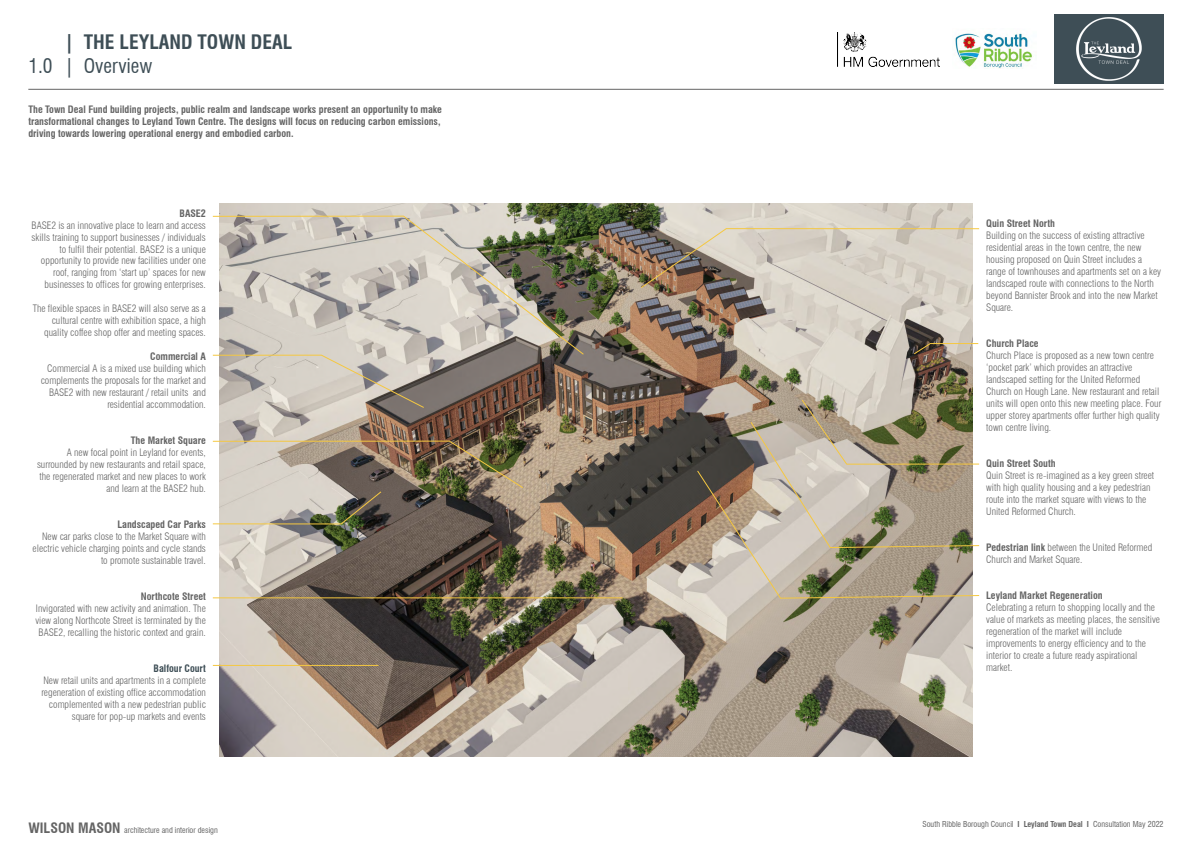
<style>
.page{position:relative;width:1192px;height:842px;background:#fff}
.page>*{position:absolute;margin:0;border:0;box-sizing:border-box;transform-origin:0 0}
.t1{font:700 condensed 19.5px "Swiss 721 BT";color:#3e4e56}
.t2{font:condensed 19.5px "Swiss 721 BT";color:#3e4e56}
.t3{font:300 condensed 10px/11.9px "Swiss 721 BT";color:#646464;text-align:right}
.t4{font:700 condensed 10px/12px "Swiss 721 BT";color:#646464}
.t5{font:700 condensed 10px "Swiss 721 BT";color:#3e4e56}
.t6{font:condensed 8px "Swiss 721 BT";color:#646464}
.s1{font-weight:700}
.s2{font-weight:700;font-size:14px}
</style>
<div class="page">
<hr style="left:28px;top:89px;width:1136px;height:1px;background:#646464">
<img style="left:954px;top:33px;width:78px;height:35px">
<div style="left:1054px;top:14px;width:110px;height:70px;background:#3e4e56"></div>
<img style="left:1077px;top:17px;width:64px;height:64px">
<img style="left:837px;top:33px;width:102px;height:34px">
<img style="left:220px;top:204px;width:752px;height:553px">
<svg style="left:212px;top:215px;width:373px;height:141px;background:#bab5aa"></svg>
<svg style="left:212px;top:354px;width:213px;height:55px;background:#c6bfb5"></svg>
<img style="left:212px;top:440px;width:312px;height:85px">
<hr style="left:213px;top:597px;width:410px;height:1px;background:#f5c841">
<hr style="left:213px;top:665px;width:166px;height:1px;background:#f5c841">
<svg style="left:640px;top:228px;width:340px;height:61px;background:#c4baae"></svg>
<svg style="left:913px;top:343px;width:66px;height:12px"></svg>
<svg style="left:696px;top:399px;width:284px;height:200px;background:#aaa08d"></svg>
<h1 class="t1" style="left:64px;top:34px;width:229px">| THE LEYLAND TOWN DEAL</h1>
<h1 class="t2" style="left:28px;top:58px;width:125px">1.0 | Overview</h1>
<p class="t4" style="left:28px;top:105px;width:415px">The Town Deal Fund building projects, public realm and landscape works present an opportunity to make transformational changes to Leyland Town Centre. The designs will focus on reducing carbon emissions, driving towards lowering operational energy and embodied carbon.</p>
<p class="t4" style="left:180px;top:208px;width:28px">BASE2</p>
<p class="t3" style="left:32px;top:220px;width:176px">BASE2 is an innovative place to learn and access skills training to support businesses / individuals to fulfil their potential. BASE2 is a unique opportunity to provide new facilities under one roof, ranging from ‘start up’ spaces for new businesses to offices for growing enterprises.</p>
<p class="t3" style="left:33px;top:304px;width:175px">The flexible spaces in BASE2 will also serve as a cultural centre with exhibition space, a high quality coffee shop offer and meeting spaces.</p>
<p class="t4" style="left:150px;top:352px;width:57px">Commercial A</p>
<p class="t3" style="left:41px;top:364px;width:167px">Commercial A is a mixed use building which complements the proposals for the market and BASE2 with new restaurant / retail units and residential accommodation.</p>
<p class="t4" style="left:131px;top:436px;width:77px">The Market Square</p>
<p class="t3" style="left:37px;top:448px;width:170px">A new focal point in Leyland for events, surrounded by new restaurants and retail space, the regenerated market and new places to work and learn at the BASE2 hub.</p>
<p class="t4" style="left:118px;top:519px;width:90px">Landscaped Car Parks</p>
<p class="t3" style="left:33px;top:531px;width:175px">New car parks close to the Market Square with electric vehicle charging points and cycle stands to promote sustainable travel.</p>
<p class="t4" style="left:141px;top:591px;width:67px">Northcote Street</p>
<p class="t3" style="left:35px;top:603px;width:172px;text-align:center">Invigorated with new activity and animation. The view along Northcote Street is terminated by the<br>BASE2, recalling the historic context and grain.</p>
<p class="t5" style="left:154px;top:664px;width:54px">Balfour Court</p>
<p class="t3" style="left:42px;top:675px;width:166px">New retail units and apartments in a complete regeneration of existing office accommodation complemented with a new pedestrian public square for pop-up markets and events</p>
<p class="t4" style="left:986px;top:219px;width:70px">Quin Street North</p>
<p class="t3" style="left:986px;top:231px;width:176px;text-align:left">Building on the success of existing attractive residential areas in the town centre, the new housing proposed on Quin Street includes a range of townhouses and apartments set on a key landscaped route with connections to the North beyond Bannister Brook and into the new Market Square.</p>
<p class="t4" style="left:986px;top:338px;width:54px">Church Place</p>
<p class="t3" style="left:986px;top:350px;width:177px;text-align:left">Church Place is proposed as a new town centre ‘pocket park’ which provides an attractive landscaped setting for the United Reformed Church on Hough Lane. New restaurant and retail units will open onto this new meeting place. Four upper storey apartments offer further high quality town centre living.</p>
<p class="t4" style="left:986px;top:458px;width:71px">Quin Street South</p>
<p class="t3" style="left:986px;top:470px;width:169px;text-align:left">Quin Street is re-imagined as a key green street with high quality housing and a key pedestrian route into the market square with views to the United Reformed Church.</p>
<p class="t3" style="left:986px;top:542px;width:168px;text-align:left"><span class="s1">Pedestrian link</span> between the United Reformed<br>Church and Market Square.</p>
<p class="t4" style="left:986px;top:590px;width:118px">Leyland Market Regeneration</p>
<p class="t3" style="left:986px;top:602px;width:175px;text-align:left">Celebrating a return to shopping locally and the value of markets as meeting places, the sensitive regeneration of the market will include improvements to energy efficiency and to the interior to create a future ready aspirational market.</p>
<p class="t6" style="left:28px;top:827px;width:191px"><span class="s2">WILSON MASON</span> architecture and interior design</p>
<p class="t6" style="left:922px;top:821px;width:243px">South Ribble Borough Council <span class="s1">I Leyland Town Deal I</span> Consultation May 2022</p>
</div>
